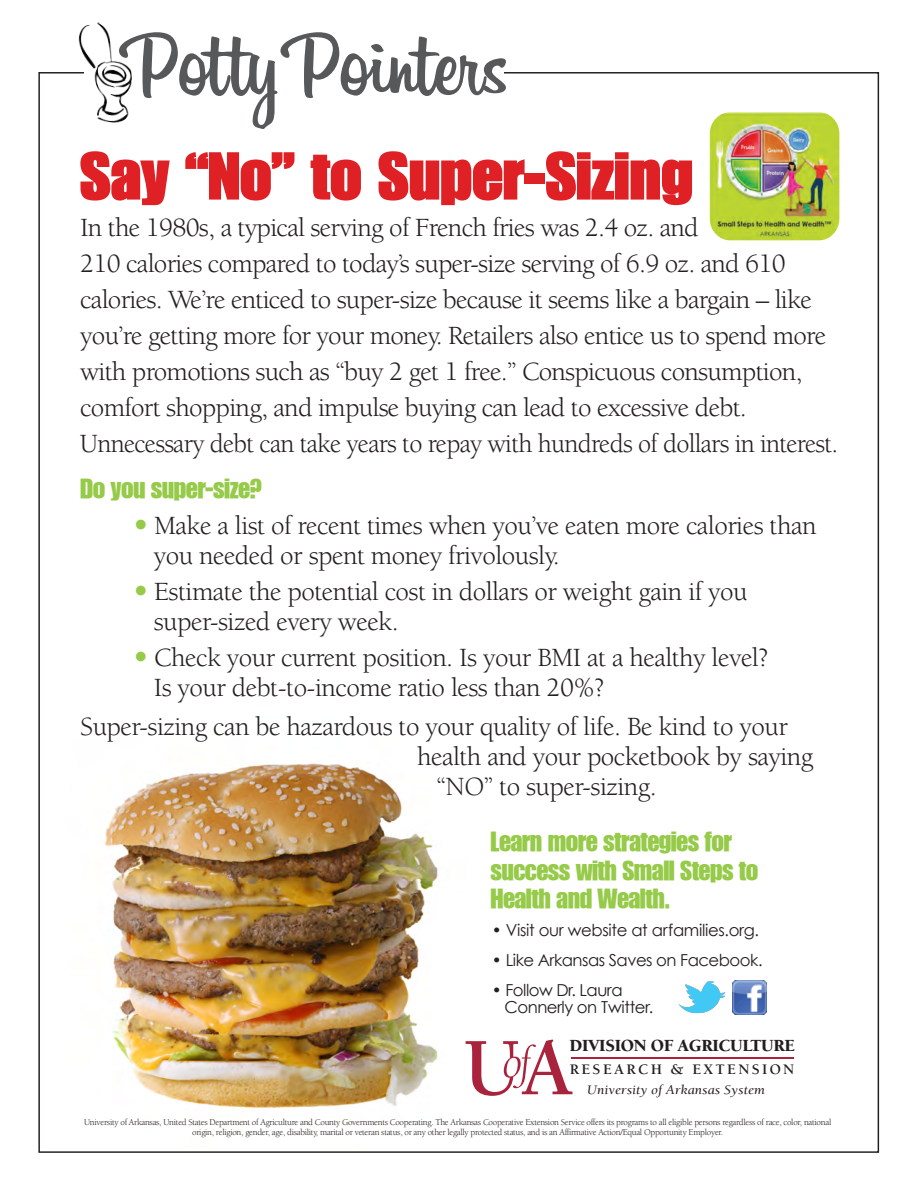
<style>
.page{position:relative;width:918px;height:1188px;background:#fff}
.page>*{position:absolute;margin:0;border:0;box-sizing:border-box;transform-origin:0 0}
.t1{font:92.4px "Billabong";color:#57585a}
.t2{font:64.5px "GENUINE Bold";color:#df2126;scale:1.06 1}
.t3{font:27px/36px "Berkeley";letter-spacing:-.03em;color:#231f20}
.t4{font:27px/28.5px "GENUINE";letter-spacing:-.02em;color:#96ca49}
.t5{font:900 17.4px "Berkeley";letter-spacing:-.02em;color:#211e1e}
.t6{font:16.5px/16.5px "Century Gothic";letter-spacing:-.03em;color:#231f20}
.t7{font:700 15px "Berkeley";letter-spacing:.155em;color:#211e1e}
.t8{font:italic 13.5px "Berkeley";color:#231f20;scale:1.09 1}
.t9{font:9px/10.5px "Berkeley";letter-spacing:-.03em;color:#231f20;text-align:center}
.s1{font-family:"GENUINE";color:#96ca49}
</style>
<div class="page">
<img style="left:104px;top:763px;width:362px;height:345px">
<hr style="left:571px;top:1057px;width:222px;height:1px;background:#a9233d">
<img style="left:65px;top:22px;width:67px;height:101px">
<img style="left:710px;top:112px;width:129px;height:128px">
<img style="left:734px;top:981px;width:33px;height:33px">
<img style="left:678px;top:981px;width:56px;height:33px">
<svg style="left:466px;top:1040px;width:106px;height:56px"></svg>
<h1 class="t1" style="left:128px;top:7px;width:381px">Potty Pointers</h1>
<h1 class="t2" style="left:80px;top:136px;width:580px">Say “No” to Super-Sizing</h1>
<p class="t3" style="left:80px;top:210px;width:760px">In the 1980s, a typical serving of French fries was 2.4 oz. and<br>210 calories compared to today’s super-size serving of 6.9 oz. and 610 calories. We’re enticed to super-size because it seems like a bargain – like you’re getting more for your money. Retailers also entice us to spend more with promotions such as “buy 2 get 1 free.” Conspicuous consumption, comfort shopping, and impulse buying can lead to excessive debt.<br>Unnecessary debt can take years to repay with hundreds of dollars in interest.</p>
<p class="t4" style="left:80px;top:474px;width:184px">Do you super-size?</p>
<p class="t3" style="left:154px;top:512px;width:664px;line-height:30px;text-indent:-20px"><span class="s1">•</span> Make a list of recent times when you’ve eaten more calories than you needed or spent money frivolously.</p>
<p class="t3" style="left:154px;top:578px;width:595px;line-height:30px;text-indent:-20px"><span class="s1">•</span> Estimate the potential cost in dollars or weight gain if you super-sized every week.</p>
<p class="t3" style="left:154px;top:644px;width:616px;line-height:30px;text-indent:-20px"><span class="s1">•</span> Check your current position. Is your BMI at a healthy level?<br>Is your debt-to-income ratio less than 20%?</p>
<p class="t3" style="left:80px;top:710px;width:709px">Super-sizing can be hazardous to your quality of life. Be kind to your</p>
<p class="t3" style="left:417px;top:740px;width:398px">health and your pocketbook by saying</p>
<p class="t3" style="left:437px;top:770px;width:222px">“NO” to super-sizing.</p>
<p class="t4" style="left:491px;top:827px;width:269px">Learn more strategies for success with Small Steps to<br>Health and Wealth.</p>
<p class="t6" style="left:492px;top:922px;width:269px">• Visit our website at arfamilies.org.</p>
<p class="t6" style="left:492px;top:952px;width:272px">• Like Arkansas Saves on Facebook.</p>
<p class="t6" style="left:505px;top:982px;width:150px;text-indent:-13px">• Follow Dr. Laura<br>Connerly on Twitter.</p>
<p class="t5" style="left:570px;top:1037px;width:227px">DIVISION OF AGRICULTURE</p>
<p class="t7" style="left:570px;top:1062px;width:226px">RESEARCH &amp; EXTENSION</p>
<p class="t8" style="left:587px;top:1083px;width:165px">University of Arkansas System</p>
<p class="t9" style="left:84px;top:1117px;width:749px">University of Arkansas, United States Department of Agriculture and County Governments Cooperating. The Arkansas Cooperative Extension Service offers its programs to all eligible persons regardless of race, color, national origin, religion, gender, age, disability, marital or veteran status, or any other legally protected status, and is an Affirmative Action/Equal Opportunity Employer.</p>
</div>
